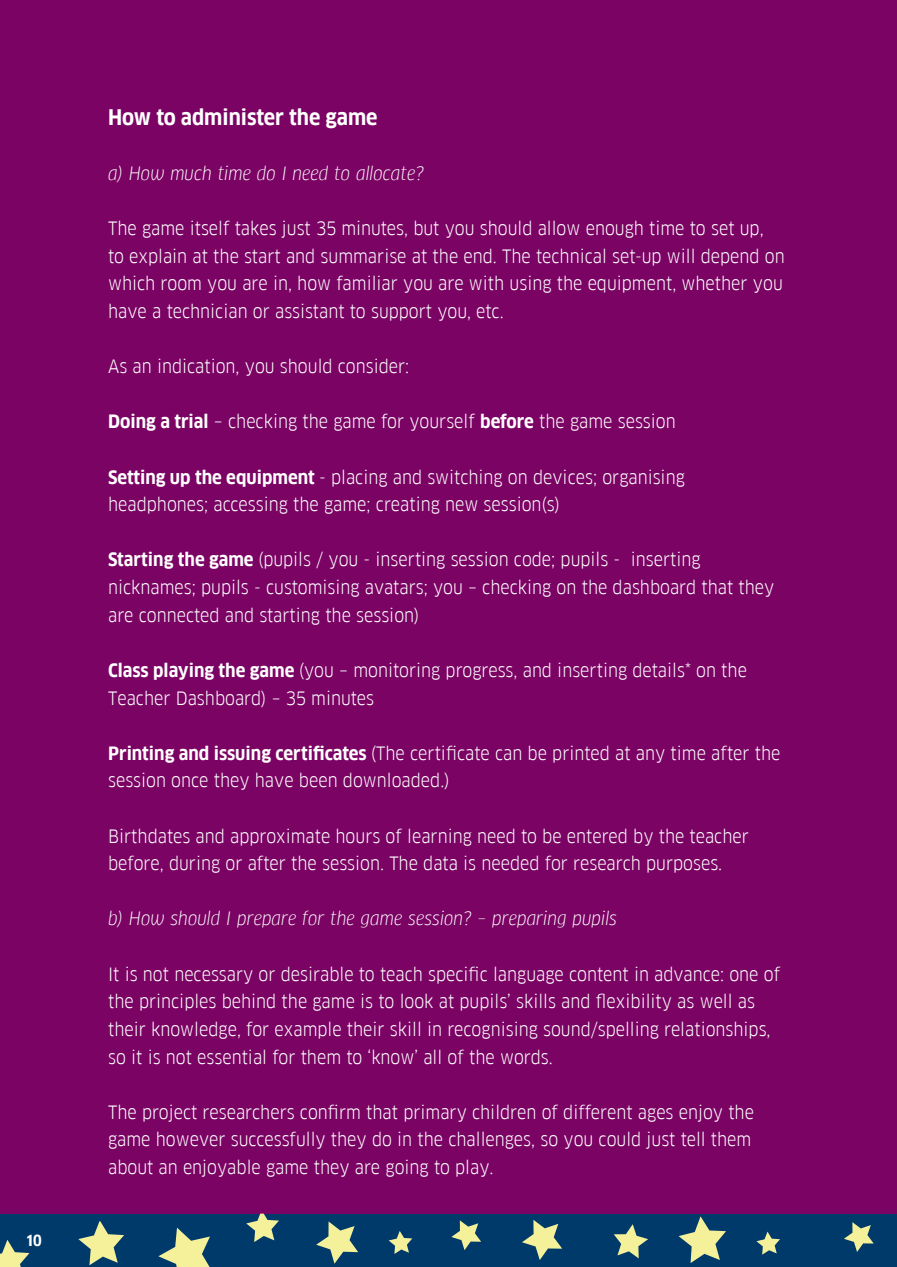
<style>
.page{position:relative;width:897px;height:1267px;background:#fff}
.page>*{position:absolute;margin:0;border:0;box-sizing:border-box;transform-origin:0 0}
.t1{font:700 21px "Goethe FF Clan";color:#fff}
.t2{font:18px/27.6px "Goethe FF Clan";color:#fff}
.t3{font:italic 18px "Goethe FF Clan";color:#fff}
.t4{font:700 15px "Goethe FF Clan";color:#fff}
.s1{font-weight:700}
</style>
<div class="page">
<div style="left:0;top:0;width:896px;height:1266px;background:#7b0364"></div>
<div style="left:0;top:1213px;width:895px;height:53px;background:#003a6b"></div>
<svg style="left:78px;top:1221px;width:46px;height:44px"></svg>
<svg style="left:158px;top:1227px;width:52px;height:39px"></svg>
<svg style="left:246px;top:1213px;width:33px;height:28px"></svg>
<svg style="left:316px;top:1221px;width:42px;height:42px"></svg>
<svg style="left:388px;top:1231px;width:24px;height:22px"></svg>
<svg style="left:451px;top:1220px;width:30px;height:30px"></svg>
<svg style="left:522px;top:1220px;width:40px;height:39px"></svg>
<svg style="left:614px;top:1224px;width:34px;height:34px"></svg>
<svg style="left:678px;top:1216px;width:48px;height:46px"></svg>
<svg style="left:756px;top:1231px;width:24px;height:23px"></svg>
<svg style="left:844px;top:1222px;width:29px;height:29px"></svg>
<hr style="left:895px;top:1213px;width:1px;height:53px;background:#003a6b">
<svg style="left:0;top:1240px;width:29px;height:27px"></svg>
<p class="t4" style="left:27px;top:1231px;width:17px">10</p>
<p class="t1" style="left:108px;top:105px;width:271px">How to administer the game</p>
<p class="t3" style="left:108px;top:162px;width:317px">a) How much time do I need to allocate?</p>
<p class="t2" style="left:108px;top:215px;width:678px">The game itself takes just 35 minutes, but you should allow enough time to set up,<br>to explain at the start and summarise at the end. The technical set-up will depend on which room you are in, how familiar you are with using the equipment, whether you have a technician or assistant to support you, etc.</p>
<p class="t2" style="left:108px;top:353px;width:303px">As an indication, you should consider:</p>
<p class="t2" style="left:108px;top:408px;width:569px"><span class="s1">Doing a trial</span> – checking the game for yourself <span class="s1">before</span> the game session</p>
<p class="t2" style="left:108px;top:463px;width:578px"><span class="s1">Setting up the equipment</span> - placing and switching on devices; organising headphones; accessing the game; creating new session(s)</p>
<p class="t2" style="left:108px;top:546px;width:667px"><span class="s1">Starting the game</span> (pupils / you - inserting session code; pupils - inserting nicknames; pupils - customising avatars; you – checking on the dashboard that they are connected and starting the session)</p>
<p class="t2" style="left:108px;top:656px;width:640px"><span class="s1">Class playing the game</span> (you – monitoring progress, and inserting details* on the<br>Teacher Dashboard) – 35 minutes</p>
<p class="t2" style="left:108px;top:739px;width:673px"><span class="s1">Printing and issuing certificates</span> (The certificate can be printed at any time after the session once they have been downloaded.)</p>
<p class="t2" style="left:108px;top:822px;width:642px">Birthdates and approximate hours of learning need to be entered by the teacher before, during or after the session. The data is needed for research purposes.</p>
<p class="t3" style="left:108px;top:908px;width:510px">b) How should I prepare for the game session? – preparing pupils</p>
<p class="t2" style="left:108px;top:960px;width:673px">It is not necessary or desirable to teach specific language content in advance: one of the principles behind the game is to look at pupils’ skills and flexibility as well as their knowledge, for example their skill in recognising sound/spelling relationships, so it is not essential for them to ‘know’ all of the words.</p>
<p class="t2" style="left:108px;top:1098px;width:647px">The project researchers confirm that primary children of different ages enjoy the game however successfully they do in the challenges, so you could just tell them about an enjoyable game they are going to play.</p>
</div>
